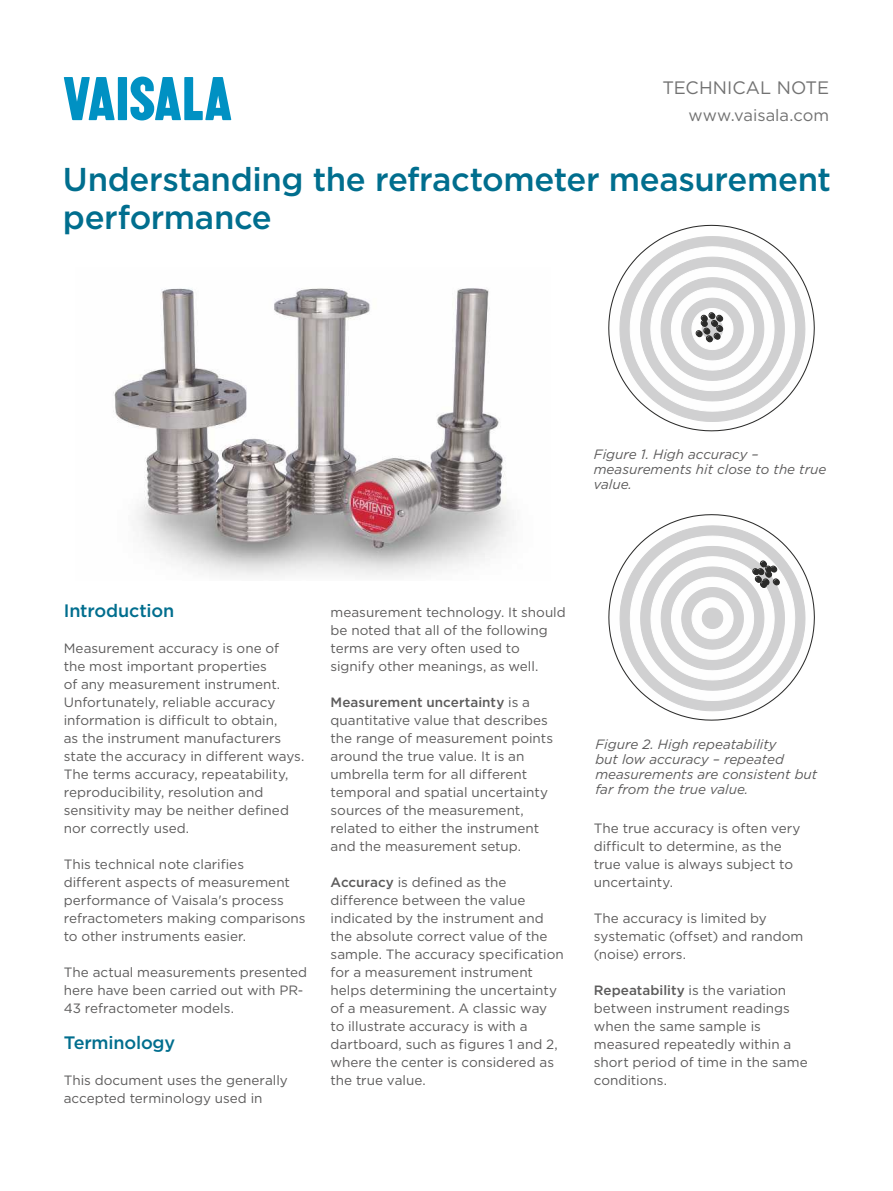
<style>
.page{position:relative;width:893px;height:1191px;background:#fff}
.page>*{position:absolute;margin:0;border:0;box-sizing:border-box;transform-origin:0 0}
.t1{font:500 33px/37.5px "Gotham";letter-spacing:-.01em;color:#006e8e}
.t2{font:500 18px "Gotham";letter-spacing:-.01em;color:#006e8e}
.t3{font:18px "Gotham";color:#727272}
.t4{font:16.5px "Gotham";color:#727272}
.t5{font:13.5px/18px "Gotham";color:#5c5b5b}
.t6{font:italic 13.5px/15px "Gotham";color:#5c5b5b}
.s1{font-weight:500}
</style>
<div class="page">
<svg style="left:64px;top:77px;width:51px;height:43px"></svg>
<div style="left:118px;top:77px;width:9px;height:43px;background:#0091c3"></div>
<svg style="left:130px;top:77px;width:101px;height:43px"></svg>
<svg style="left:609px;top:515px;width:206px;height:206px"></svg>
<svg style="left:610px;top:226px;width:205px;height:205px"></svg>
<img style="left:113px;top:288px;width:401px;height:288px">
<h2 class="t3" style="left:662px;top:76px;width:168px">TECHNICAL NOTE</h2>
<p class="t4" style="left:688px;top:105px;width:142px">www.vaisala.com</p>
<h1 class="t1" style="left:63px;top:161px;width:770px">Understanding the refractometer measurement performance</h1>
<p class="t6" style="left:594px;top:446px;width:234px">Figure 1. High accuracy – measurements hit close to the true value.</p>
<h2 class="t2" style="left:64px;top:598px;width:112px">Introduction</h2>
<p class="t5" style="left:64px;top:638px;width:242px">Measurement accuracy is one of<br>the most important properties<br>of any measurement instrument.<br>Unfortunately, reliable accuracy information is difficult to obtain,<br>as the instrument manufacturers state the accuracy in different ways.<br>The terms accuracy, repeatability, reproducibility, resolution and sensitivity may be neither defined nor correctly used.</p>
<p class="t5" style="left:64px;top:854px;width:243px">This technical note clarifies<br>different aspects of measurement performance of Vaisala's process refractometers making comparisons to other instruments easier.</p>
<p class="t5" style="left:64px;top:962px;width:245px">The actual measurements presented here have been carried out with PR-<br>43 refractometer models.</p>
<h2 class="t2" style="left:64px;top:1030px;width:113px">Terminology</h2>
<p class="t5" style="left:64px;top:1070px;width:225px">This document uses the generally accepted terminology used in</p>
<p class="t5" style="left:331px;top:602px;width:237px">measurement technology. It should be noted that all of the following terms are very often used to signify other meanings, as well.</p>
<p class="t5" style="left:331px;top:692px;width:224px"><span class="s1">Measurement uncertainty</span> is a quantitative value that describes the range of measurement points around the true value. It is an umbrella term for all different temporal and spatial uncertainty sources of the measurement, related to either the instrument and the measurement setup.</p>
<p class="t5" style="left:331px;top:872px;width:235px"><span class="s1">Accuracy</span> is defined as the difference between the value indicated by the instrument and the absolute correct value of the sample. The accuracy specification for a measurement instrument helps determining the uncertainty of a measurement. A classic way to illustrate accuracy is with a dartboard, such as figures 1 and 2, where the center is considered as the true value.</p>
<p class="t6" style="left:595px;top:736px;width:223px">Figure 2. High repeatability<br>but low accuracy – repeated measurements are consistent but far from the true value.</p>
<p class="t5" style="left:594px;top:818px;width:208px">The true accuracy is often very difficult to determine, as the true value is always subject to uncertainty.</p>
<p class="t5" style="left:594px;top:908px;width:211px">The accuracy is limited by systematic (offset) and random (noise) errors.</p>
<p class="t5" style="left:594px;top:980px;width:215px"><span class="s1">Repeatability</span> is the variation between instrument readings when the same sample is measured repeatedly within a short period of time in the same conditions.</p>
</div>
